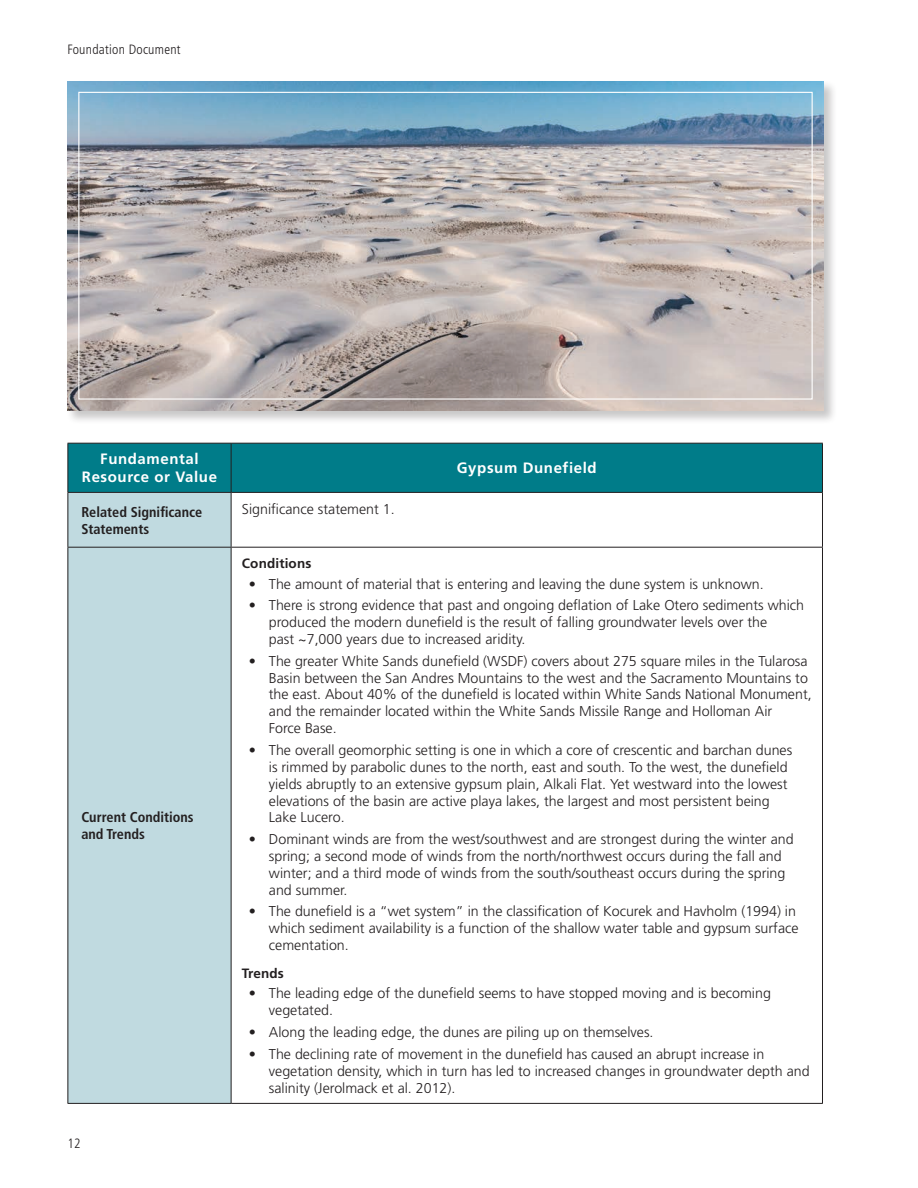
<style>
.page{position:relative;width:918px;height:1188px;background:#fff}
.page>*{position:absolute;margin:0;border:0;box-sizing:border-box;transform-origin:0 0}
.t1{font:700 15px/18px "Frutiger LT Std";letter-spacing:.04em;color:#fff;text-align:center}
.t2{font:300 14.25px/16.8px "Frutiger LT Std";color:#231f20}
.t3{font:700 condensed 14.25px/17.1px "Frutiger LT Std";color:#231f20}
.t4{font:300 condensed 13.5px "Frutiger LT Std";letter-spacing:.02em;color:#231f20}
.t5{font:700 13.5px "Frutiger LT Std";letter-spacing:.01em;color:#231f20}
</style>
<div class="page">
<div style="left:66px;top:79px;width:771px;height:345px;background:#231f20;opacity:.25"></div>
<img style="left:68px;top:81px;width:756px;height:329px">
<div style="left:69px;top:444px;width:753px;height:48px;background:#007c89"></div>
<div style="left:69px;top:493px;width:162px;height:610px;background:#c0dae0"></div>
<hr style="left:231px;top:444px;width:1px;height:48px;background:#231f20">
<hr style="left:68px;top:493px;width:1px;height:54px;background:#231f20">
<hr style="left:231px;top:493px;width:1px;height:54px;background:#231f20">
<hr style="left:822px;top:493px;width:1px;height:54px;background:#231f20">
<hr style="left:68px;top:547px;width:163px;height:1px;background:#231f20">
<hr style="left:68px;top:548px;width:1px;height:555px;background:#231f20">
<hr style="left:231px;top:547px;width:592px;height:1px;background:#231f20">
<hr style="left:231px;top:548px;width:1px;height:555px;background:#231f20">
<hr style="left:822px;top:548px;width:1px;height:555px;background:#231f20">
<hr style="left:231px;top:1103px;width:592px;height:1px;background:#231f20">
<hr style="left:68px;top:443px;width:163px;height:1px;background:#231f20">
<hr style="left:68px;top:444px;width:1px;height:48px;background:#231f20">
<hr style="left:231px;top:443px;width:592px;height:1px;background:#231f20">
<hr style="left:822px;top:444px;width:1px;height:48px;background:#231f20">
<hr style="left:68px;top:492px;width:163px;height:1px;background:#231f20">
<hr style="left:231px;top:492px;width:592px;height:1px;background:#231f20">
<hr style="left:68px;top:1103px;width:163px;height:1px;background:#231f20">
<p class="t4" style="left:68px;top:42px;width:115px">Foundation Document</p>
<p class="t1" style="left:82px;top:450px;width:137px">Fundamental<br>Resource or Value</p>
<p class="t1" style="left:457px;top:459px;width:141px">Gypsum Dunefield</p>
<p class="t3" style="left:81px;top:503px;width:122px">Related Significance<br>Statements</p>
<p class="t2" style="left:242px;top:501px;width:151px">Significance statement 1.</p>
<p class="t3" style="left:81px;top:809px;width:114px">Current Conditions and Trends</p>
<p class="t4" style="left:68px;top:1135px;width:15px">12</p>
<p class="t5" style="left:242px;top:555px;width:71px">Conditions</p>
<p class="t2" style="left:249px;top:575px;width:514px">• The amount of material that is entering and leaving the dune system is unknown.</p>
<p class="t2" style="left:269px;top:597px;width:537px;text-indent:-20px">• There is strong evidence that past and ongoing deflation of Lake Otero sediments which produced the modern dunefield is the result of falling groundwater levels over the<br>past ~7,000 years due to increased aridity.</p>
<p class="t2" style="left:269px;top:653px;width:544px;text-indent:-20px">• The greater White Sands dunefield (WSDF) covers about 275 square miles in the Tularosa Basin between the San Andres Mountains to the west and the Sacramento Mountains to the east. About 40% of the dunefield is located within White Sands National Monument, and the remainder located within the White Sands Missile Range and Holloman Air<br>Force Base.</p>
<p class="t2" style="left:269px;top:742px;width:525px;text-indent:-20px">• The overall geomorphic setting is one in which a core of crescentic and barchan dunes is rimmed by parabolic dunes to the north, east and south. To the west, the dunefield yields abruptly to an extensive gypsum plain, Alkali Flat. Yet westward into the lowest elevations of the basin are active playa lakes, the largest and most persistent being Lake Lucero.</p>
<p class="t2" style="left:269px;top:831px;width:526px;text-indent:-20px">• Dominant winds are from the west/southwest and are strongest during the winter and spring; a second mode of winds from the north/northwest occurs during the fall and winter; and a third mode of winds from the south/southeast occurs during the spring and summer.</p>
<p class="t2" style="left:269px;top:903px;width:531px;text-indent:-20px">• The dunefield is a “wet system” in the classification of Kocurek and Havholm (1994) in which sediment availability is a function of the shallow water table and gypsum surface cementation.</p>
<p class="t5" style="left:242px;top:965px;width:43px">Trends</p>
<p class="t2" style="left:269px;top:985px;width:504px;text-indent:-20px">• The leading edge of the dunefield seems to have stopped moving and is becoming vegetated.</p>
<p class="t2" style="left:249px;top:1024px;width:404px">• Along the leading edge, the dunes are piling up on themselves.</p>
<p class="t2" style="left:269px;top:1046px;width:542px;text-indent:-20px">• The declining rate of movement in the dunefield has caused an abrupt increase in vegetation density, which in turn has led to increased changes in groundwater depth and salinity (Jerolmack et al. 2012).</p>
</div>
